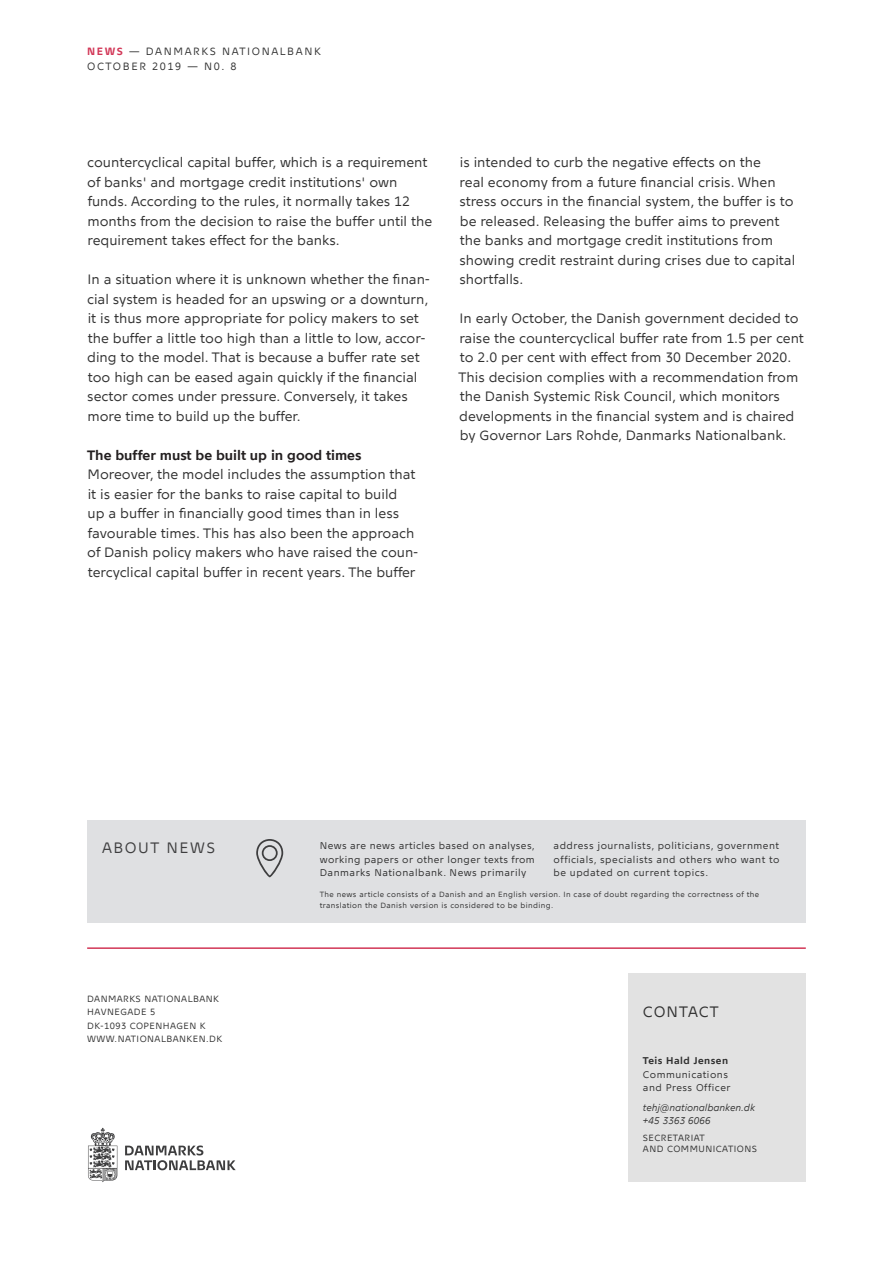
<style>
.page{position:relative;width:893px;height:1263px;background:#fff}
.page>*{position:absolute;margin:0;border:0;box-sizing:border-box;transform-origin:0 0}
.t1{font:15px "Nationalbank";letter-spacing:.1em;color:#3e3e3f}
.Boks_VERSAL_10_pkt{font:15px "Nationalbank";letter-spacing:.065em;color:#303030}
.Brød{font:13.5px/19.5px "Nationalbank";color:#303030}
.H3_Mellemrubrik_9_13{font:700 13.5px "Nationalbank";color:#231f20}
.t2{font:10.5px/15px "Nationalbank";letter-spacing:.15em;color:#303030}
.Kontakt_brød_6_5_9{font:9.75px/13.5px "Nationalbank";letter-spacing:.05em;color:#303030;text-align:justify}
.Kontakt_kursiv_6_5_9{font:italic 9.75px/13.5px "Nationalbank";color:#303030}
.Kontakt_brød_6_5_9-2{font:700 9.75px "Nationalbank";letter-spacing:.05em;color:#303030}
.Kontakt_afdeling_6_7{font:9px/13.5px "Nationalbank";letter-spacing:.05em;color:#303030}
.t3{font:7.5px/10.5px "Nationalbank";letter-spacing:.05em;color:#303030}
.s1{font-weight:700;color:#d23757}
</style>
<div class="page">
<svg style="left:88px;top:1128px;width:29px;height:54px"></svg>
<svg style="left:125px;top:1145px;width:111px;height:25px"></svg>
<hr style="left:87px;top:947px;width:719px;height:2px;background:#d23757">
<div style="left:87px;top:821px;width:719px;height:102px;background:#dfe0e2"></div>
<svg style="left:256px;top:839px;width:27px;height:38px"></svg>
<div style="left:628px;top:973px;width:178px;height:208px;background:#e2e2e2"></div>
<p class="t2" style="left:87px;top:43px;width:235px"><span class="s1">NEWS</span> — DANMARKS NATIONALBANK<br>OCTOBER 2019 — N0. 8</p>
<p class="Brød" style="left:87px;top:153px;width:346px">countercyclical capital buffer, which is a requirement of banks' and mortgage credit institutions' own funds. According to the rules, it normally takes 12 months from the decision to raise the buffer until the requirement takes effect for the banks.</p>
<p class="Brød" style="left:87px;top:270px;width:344px">In a situation where it is unknown whether the finan&shy;cial system is headed for an upswing or a downturn, it is thus more appropriate for policy makers to set the buffer a little too high than a little to low, accor&shy;ding to the model. That is because a buffer rate set too high can be eased again quickly if the financial sector comes under pressure. Conversely, it takes more time to build up the buffer.</p>
<p class="H3_Mellemrubrik_9_13" style="left:87px;top:447px;width:276px">The buffer must be built up in good times</p>
<p class="Brød" style="left:87px;top:465px;width:332px">Moreover, the model includes the assumption that it is easier for the banks to raise capital to build<br>up a buffer in financially good times than in less favourable times. This has also been the approach of Danish policy makers who have raised the coun&shy;tercyclical capital buffer in recent years. The buffer</p>
<p class="Brød" style="left:459px;top:153px;width:337px">is intended to curb the negative effects on the<br>real economy from a future financial crisis. When stress occurs in the financial system, the buffer is to be released. Releasing the buffer aims to prevent the banks and mortgage credit institutions from showing credit restraint during crises due to capital shortfalls.</p>
<p class="Brød" style="left:459px;top:309px;width:347px">In early October, the Danish government decided to raise the countercyclical buffer rate from 1.5 per cent to 2.0 per cent with effect from 30 December 2020.<br>This decision complies with a recommendation from the Danish Systemic Risk Council, which monitors developments in the financial system and is chaired by Governor Lars Rohde, Danmarks Nationalbank.</p>
<p class="t1" style="left:102px;top:839px;width:115px">ABOUT NEWS</p>
<p class="Kontakt_brød_6_5_9" style="left:320px;top:839px;width:217px">News are news articles based on analyses, working papers or other longer texts from Danmarks Nationalbank. News primarily</p>
<p class="Kontakt_brød_6_5_9" style="left:554px;top:839px;width:227px">address journalists, politicians, government officials, specialists and others who want to be updated on current topics.</p>
<p class="t3" style="left:320px;top:889px;width:441px">The news article consists of a Danish and an English version. In case of doubt regarding the correctness of the translation the Danish version is considered to be binding.</p>
<p class="Kontakt_afdeling_6_7" style="left:87px;top:992px;width:136px">DANMARKS NATIONALBANK<br>HAVNEGADE 5<br>DK-1093 COPENHAGEN K<br>WWW.NATIONALBANKEN.DK</p>
<p class="Boks_VERSAL_10_pkt" style="left:643px;top:1002px;width:77px">CONTACT</p>
<p class="Kontakt_brød_6_5_9-2" style="left:643px;top:1055px;width:87px">Teis Hald Jensen</p>
<p class="Kontakt_brød_6_5_9" style="left:643px;top:1081px;width:89px">and Press Officer</p>
<p class="Kontakt_kursiv_6_5_9" style="left:643px;top:1100px;width:114px">tehj@nationalbanken.dk +45 3363 6066</p>
<p class="Kontakt_afdeling_6_7" style="left:643px;top:1142px;width:116px">AND COMMUNICATIONS</p>
<p class="Kontakt_brød_6_5_9" style="left:643px;top:1067px;width:8px">K</p>
<p class="Kontakt_brød_6_5_9" style="left:691px;top:1067px;width:7px">k</p>
<p class="Kontakt_brød_6_5_9" style="left:643px;top:1067px;width:95px">Communications&shy;og pres erådgiver</p>
<p class="Kontakt_afdeling_6_7" style="left:643px;top:1133px;width:91px;line-height:10.5px">SECRETARIAT AND<br>COMMUNICATIONS</p>
</div>
